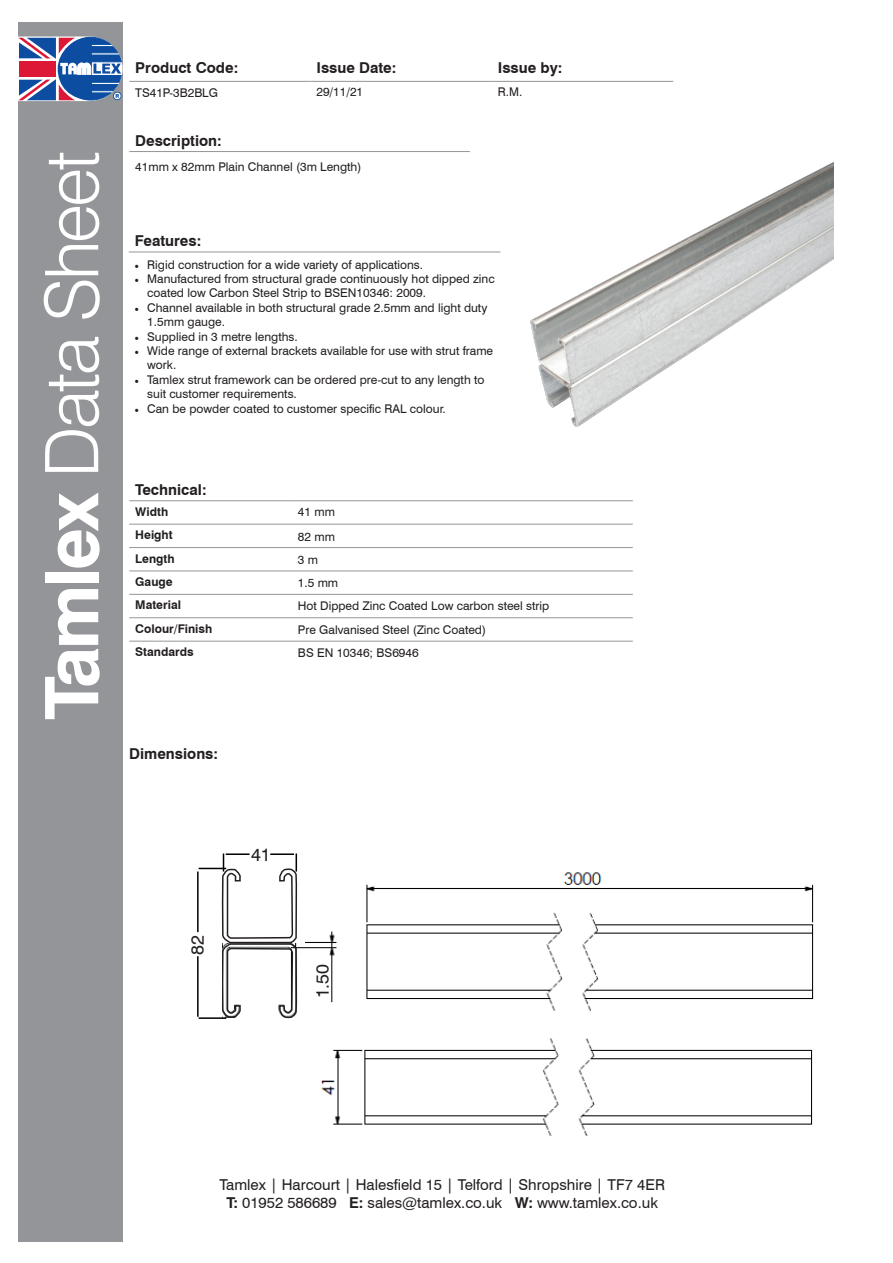
<style>
.page{position:relative;width:893px;height:1263px;background:#fff}
.page>*{position:absolute;margin:0;border:0;box-sizing:border-box;transform-origin:0 0}
.t1{font:300 73.95px "Swiss 721 BT";letter-spacing:-.04em;color:#fff}
.t2{font:18px "Swiss 721 BT";color:#231f20}
.t3{font:15px "Swiss 721 BT";color:#231f20}
.t4{font:700 15px "Swiss 721 BT";color:#231f20}
.t5{font:12px/14.4px "Swiss 721 BT";color:#231f20}
.t6{font:700 12px "Swiss 721 BT";color:#231f20}
.s1{font-weight:700}
.s2{font-family:"Minion Pro"}
</style>
<div class="page">
<img style="left:530px;top:162px;width:303px;height:265px">
<img style="left:197px;top:867px;width:617px;height:269px">
<div style="left:216px;top:885px;width:89px;height:58px;background:#fff"></div>
<div style="left:181px;top:938px;width:41px;height:84px;background:#fff"></div>
<hr style="left:197px;top:871px;width:2px;height:61px;background:#000">
<hr style="left:197px;top:956px;width:2px;height:61px;background:#000">
<svg style="left:199px;top:853px;width:99px;height:166px"></svg>
<div style="left:313px;top:962px;width:18px;height:36px;background:#fff"></div>
<hr style="left:129px;top:500px;width:166px;height:1px;background:#939598">
<hr style="left:295px;top:500px;width:338px;height:1px;background:#939598">
<hr style="left:129px;top:524px;width:166px;height:1px;background:#939598">
<hr style="left:295px;top:524px;width:338px;height:1px;background:#939598">
<hr style="left:129px;top:547px;width:166px;height:1px;background:#939598">
<hr style="left:295px;top:547px;width:338px;height:1px;background:#939598">
<hr style="left:129px;top:571px;width:166px;height:1px;background:#939598">
<hr style="left:295px;top:571px;width:338px;height:1px;background:#939598">
<hr style="left:129px;top:594px;width:166px;height:1px;background:#939598">
<hr style="left:295px;top:594px;width:338px;height:1px;background:#939598">
<hr style="left:129px;top:617px;width:166px;height:1px;background:#939598">
<hr style="left:295px;top:617px;width:338px;height:1px;background:#939598">
<hr style="left:129px;top:641px;width:166px;height:1px;background:#939598">
<hr style="left:295px;top:641px;width:338px;height:1px;background:#939598">
<div style="left:18px;top:22px;width:105px;height:1219px;background:#939598"></div>
<hr style="left:129px;top:252px;width:371px;height:1px;background:#939598">
<hr style="left:129px;top:81px;width:181px;height:1px;background:#939598">
<hr style="left:310px;top:81px;width:182px;height:1px;background:#939598">
<hr style="left:492px;top:81px;width:181px;height:1px;background:#939598">
<hr style="left:129px;top:151px;width:341px;height:1px;background:#939598">
<svg style="left:18px;top:37px;width:105px;height:64px;background:#7076a8"></svg>
<p class="t1" style="left:27px;top:720px;width:571px;rotate:-90deg"><span class="s1">Tamlex</span> Data Sheet</p>
<p class="t4" style="left:135px;top:59px;width:105px">Product Code:</p>
<p class="t4" style="left:316px;top:59px;width:82px">Issue Date:</p>
<p class="t4" style="left:498px;top:59px;width:66px">Issue by:</p>
<p class="t5" style="left:316px;top:85px;width:48px">29/11/21</p>
<p class="t5" style="left:498px;top:85px;width:26px">R.M.</p>
<p class="t4" style="left:135px;top:131px;width:88px">Description:</p>
<p class="t5" style="left:135px;top:85px;width:84px">TS41P-3B2BLG</p>
<p class="t5" style="left:135px;top:159px;width:228px">41mm x 82mm Plain Channel (3m Length)</p>
<p class="t4" style="left:135px;top:232px;width:68px">Features:</p>
<p class="t5" style="left:134px;top:257px;width:290px"><span class="s2">•</span> Rigid construction for a wide variety of applications.</p>
<p class="t5" style="left:147px;top:271px;width:349px;text-indent:-13px"><span class="s2">•</span> Manufactured from structural grade continuously hot dipped zinc coated low Carbon Steel Strip to BSEN10346: 2009.</p>
<p class="t5" style="left:147px;top:300px;width:342px;text-indent:-13px"><span class="s2">•</span> Channel available in both structural grade 2.5mm and light duty<br>1.5mm gauge.</p>
<p class="t5" style="left:134px;top:329px;width:165px"><span class="s2">•</span> Supplied in 3 metre lengths.</p>
<p class="t5" style="left:147px;top:343px;width:347px;text-indent:-13px"><span class="s2">•</span> Wide range of external brackets available for use with strut frame work.</p>
<p class="t5" style="left:147px;top:372px;width:339px;text-indent:-13px"><span class="s2">•</span> Tamlex strut framework can be ordered pre-cut to any length to suit customer requirements.</p>
<p class="t5" style="left:134px;top:401px;width:313px"><span class="s2">•</span> Can be powder coated to customer specific RAL colour.</p>
<p class="t4" style="left:135px;top:480px;width:73px">Technical:</p>
<p class="t6" style="left:135px;top:504px;width:34px">Width</p>
<p class="t6" style="left:135px;top:528px;width:39px">Height</p>
<p class="t6" style="left:135px;top:551px;width:41px">Length</p>
<p class="t6" style="left:135px;top:574px;width:39px">Gauge</p>
<p class="t6" style="left:135px;top:598px;width:47px">Material</p>
<p class="t6" style="left:135px;top:621px;width:79px">Colour/Finish</p>
<p class="t6" style="left:135px;top:645px;width:60px">Standards</p>
<p class="t4" style="left:129px;top:745px;width:90px">Dimensions:</p>
<p class="t5" style="left:298px;top:504px;width:39px">41 mm</p>
<p class="t5" style="left:298px;top:530px;width:39px">82 mm</p>
<p class="t5" style="left:298px;top:575px;width:42px">1.5 mm</p>
<p class="t5" style="left:298px;top:552px;width:22px">3 m</p>
<p class="t5" style="left:298px;top:599px;width:253px">Hot Dipped Zinc Coated Low carbon steel strip</p>
<p class="t5" style="left:298px;top:622px;width:190px">Pre Galvanised Steel (Zinc Coated)</p>
<p class="t5" style="left:298px;top:645px;width:122px">BS EN 10346; BS6946</p>
<p class="t2" style="left:187px;top:955px;width:21px;rotate:-90deg">82</p>
<p class="t2" style="left:251px;top:844px;width:21px">41</p>
<p class="t2" style="left:312px;top:998px;width:36px;rotate:-90deg">1.50</p>
<p class="t3" style="left:219px;top:1176px;width:447px">Tamlex | Harcourt | Halesfield 15 | Telford | Shropshire | TF7 4ER</p>
<p class="t3" style="left:226px;top:1194px;width:433px"><span class="s1">T:</span> 01952 586689 <span class="s1">E:</span> sales@tamlex.co.uk <span class="s1">W:</span> www.tamlex.co.uk</p>
</div>
